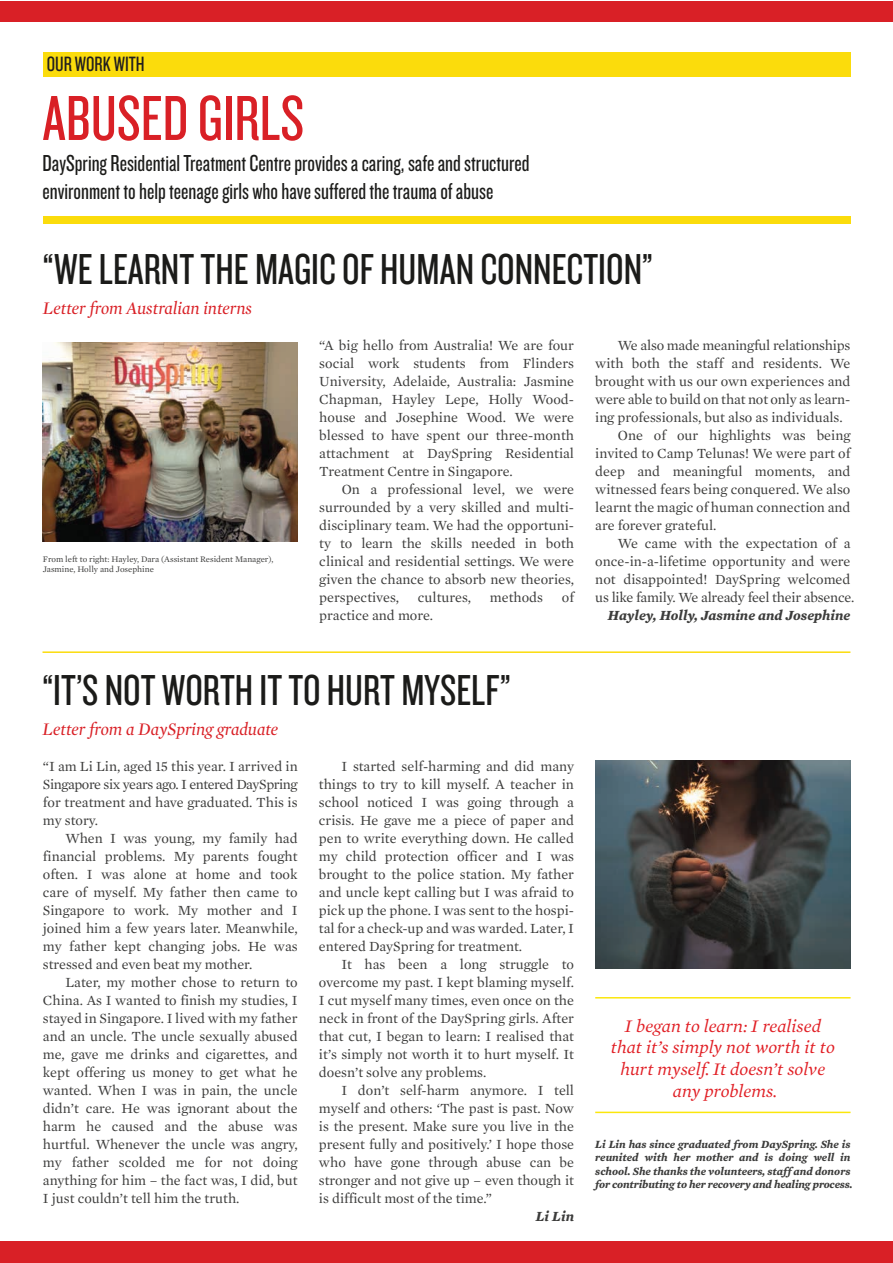
<style>
.page{position:relative;width:893px;height:1263px;background:#fff}
.page>*{position:absolute;margin:0;border:0;box-sizing:border-box;transform-origin:0 0}
.t1{font:66px "Knockout HTF28 Junior Featherwt";color:#d92026}
.t2{font:45px "Knockout HTF28 Junior Featherwt";color:#1b1b19}
.t3{font:24px/28.8px "Knockout HTF28 Junior Featherwt";color:#1b1b19}
.t4{font:21.6px "Knockout HTF28 Junior Featherwt";color:#211e1e}
.t5{font:italic 18px/21.6px "Mercury Text G1";color:#e11f25;text-align:center}
.t6{font:italic 18px "Mercury Display";color:#d92026}
.t7{font:14.25px/18px "Mercury Text G1 Roman";color:#3c3c3b;text-align:justify}
.t8{font:italic 700 14.25px "Mercury Text G1";color:#3c3c3b}
.t9{font:italic 700 11.25px/13.5px "Mercury Text G1";color:#3c3c3b}
.t10{font:8.7px/10.5px "Mercury Text G1 Roman";color:#3c3c3b}
</style>
<div class="page">
<div style="left:0;top:1px;width:892px;height:20px;background:#d92026"></div>
<div style="left:0;top:1242px;width:892px;height:21px;background:#d92026"></div>
<img style="left:43px;top:342px;width:255px;height:200px">
<img style="left:595px;top:761px;width:255px;height:207px">
<hr style="left:595px;top:1112px;width:255px;height:1px;background:#fbe70c">
<hr style="left:595px;top:997px;width:255px;height:1px;background:#fbe70c">
<div style="left:43px;top:52px;width:807px;height:25px;background:#fbdc0c"></div>
<div style="left:43px;top:216px;width:807px;height:8px;background:#fbdc0c"></div>
<hr style="left:43px;top:651px;width:807px;height:2px;background:#fbdc0c">
<h3 class="t4" style="left:47px;top:53px;width:99px">OUR WORK WITH</h3>
<h1 class="t1" style="left:43px;top:85px;width:263px">ABUSED GIRLS</h1>
<h3 class="t3" style="left:43px;top:149px;width:489px">DaySpring Residential Treatment Centre provides a caring, safe and structured environment to help teenage girls who have suffered the trauma of abuse</h3>
<h2 class="t2" style="left:43px;top:246px;width:611px">“WE LEARNT THE MAGIC OF HUMAN CONNECTION”</h2>
<p class="t6" style="left:43px;top:297px;width:211px">Letter from Australian interns</p>
<p class="t7" style="left:319px;top:336px;width:256px">“A big hello from Australia! We are four social work students from Flinders University, Adelaide, Australia: Jasmine Chapman, Hayley Lepe, Holly Wood&shy;house and Josephine Wood. We were blessed to have spent our three-month attachment at DaySpring Residential Treatment Centre in Singapore.</p>
<p class="t7" style="left:319px;top:480px;width:256px;text-indent:23px">On a professional level, we were surrounded by a very skilled and multi&shy;disciplinary team. We had the opportuni&shy;ty to learn the skills needed in both clinical and residential settings. We were given the chance to absorb new theories, perspectives,</p>
<p class="t7" style="left:618px;top:336px;width:234px">We also made meaningful relationships</p>
<p class="t7" style="left:595px;top:354px;width:257px">with both the staff and residents. We</p>
<p class="t7" style="left:595px;top:372px;width:257px">brought with us our own experiences and</p>
<p class="t7" style="left:595px;top:390px;width:257px">were able to build on that not only as learn-</p>
<p class="t7" style="left:595px;top:408px;width:249px">ing professionals, but also as individuals.</p>
<p class="t7" style="left:618px;top:426px;width:234px">One of our highlights was being</p>
<p class="t7" style="left:595px;top:444px;width:257px">invited to Camp Telunas! We were part of</p>
<p class="t7" style="left:595px;top:462px;width:257px">deep and meaningful moments, and</p>
<p class="t7" style="left:595px;top:480px;width:257px">witnessed fears being conquered. We also</p>
<p class="t7" style="left:595px;top:498px;width:257px">learnt the magic of human connection and</p>
<p class="t7" style="left:595px;top:516px;width:123px">are forever grateful.</p>
<p class="t7" style="left:618px;top:534px;width:234px">We came with the expectation of a</p>
<p class="t7" style="left:595px;top:552px;width:257px">once-in-a-lifetime opportunity and were</p>
<p class="t7" style="left:595px;top:570px;width:257px">not disappointed! DaySpring welcomed</p>
<p class="t7" style="left:595px;top:588px;width:260px">us like family. We already feel their absence.</p>
<p class="t8" style="left:608px;top:606px;width:244px">Hayley, Holly, Jasmine and Josephine</p>
<p class="t10" style="left:43px;top:553px;width:232px">From left to right: Hayley, Dara (Assistant Resident Manager),<br>Jasmine, Holly and Josephine</p>
<p class="t7" style="left:418px;top:588px;width:55px">cultures,</p>
<p class="t7" style="left:490px;top:588px;width:55px">methods</p>
<p class="t7" style="left:562px;top:588px;width:14px">of</p>
<p class="t7" style="left:319px;top:606px;width:115px">practice and more.</p>
<h2 class="t2" style="left:43px;top:668px;width:470px">“IT’S NOT WORTH IT TO HURT MYSELF”</h2>
<p class="t6" style="left:43px;top:719px;width:237px">Letter from a DaySpring graduate</p>
<p class="t7" style="left:43px;top:758px;width:256px">“I am Li Lin, aged 15 this year. I arrived in Singapore six years ago. I entered DaySpring for treatment and have graduated. This is my story.</p>
<p class="t7" style="left:43px;top:830px;width:256px;text-indent:23px">When I was young, my family had financial problems. My parents fought often. I was alone at home and took care of myself. My father then came to Singapore to work. My mother and I joined him a few years later. Meanwhile, my father kept changing jobs. He was stressed and even beat my mother.</p>
<p class="t7" style="left:43px;top:973px;width:256px;text-indent:23px">Later, my mother chose to return to China. As I wanted to finish my studies, I stayed in Singapore. I lived with my father and an uncle. The uncle sexually abused me, gave me drinks and cigarettes, and kept offering us money to get what he wanted. When I was in pain, the uncle didn’t care. He was ignorant about the harm he caused and the abuse was hurtful. Whenever the uncle was angry, my father scolded me for not doing anything for him – the fact was, I did, but I just couldn’t tell him the truth.</p>
<p class="t7" style="left:319px;top:758px;width:257px;text-indent:23px">I started self-harming and did many things to try to kill myself. A teacher in school noticed I was going through a crisis. He gave me a piece of paper and pen to write everything down. He called my child protection officer and I was brought to the police station. My father and uncle kept calling but I was afraid to pick up the phone. I was sent to the hospi&shy;tal for a check-up and was warded. Later, I entered DaySpring for treatment.</p>
<p class="t7" style="left:319px;top:955px;width:257px;text-indent:23px">It has been a long struggle to overcome my past. I kept blaming myself.<br>I cut myself many times, even once on the neck in front of the DaySpring girls. After that cut, I began to learn: I realised that it’s simply not worth it to hurt myself. It doesn’t solve any problems.</p>
<p class="t7" style="left:319px;top:1081px;width:257px;text-indent:23px">I don’t self-harm anymore. I tell myself and others: ‘The past is past. Now is the present. Make sure you live in the present fully and positively.’ I hope those who have gone through abuse can be stronger and not give up – even though it is difficult most of the time.”</p>
<p class="t8" style="left:536px;top:1208px;width:40px">Li Lin</p>
<p class="t5" style="left:611px;top:1015px;width:225px">I began to learn: I realised that it’s simply not worth it to hurt myself. It doesn’t solve any problems.</p>
<p class="t9" style="left:595px;top:1137px;width:259px">Li Lin has since graduated from DaySpring. She is reunited with her mother and is doing well in school. She thanks the volunteers, staff and donors for contributing to her recovery and healing process.</p>
</div>
